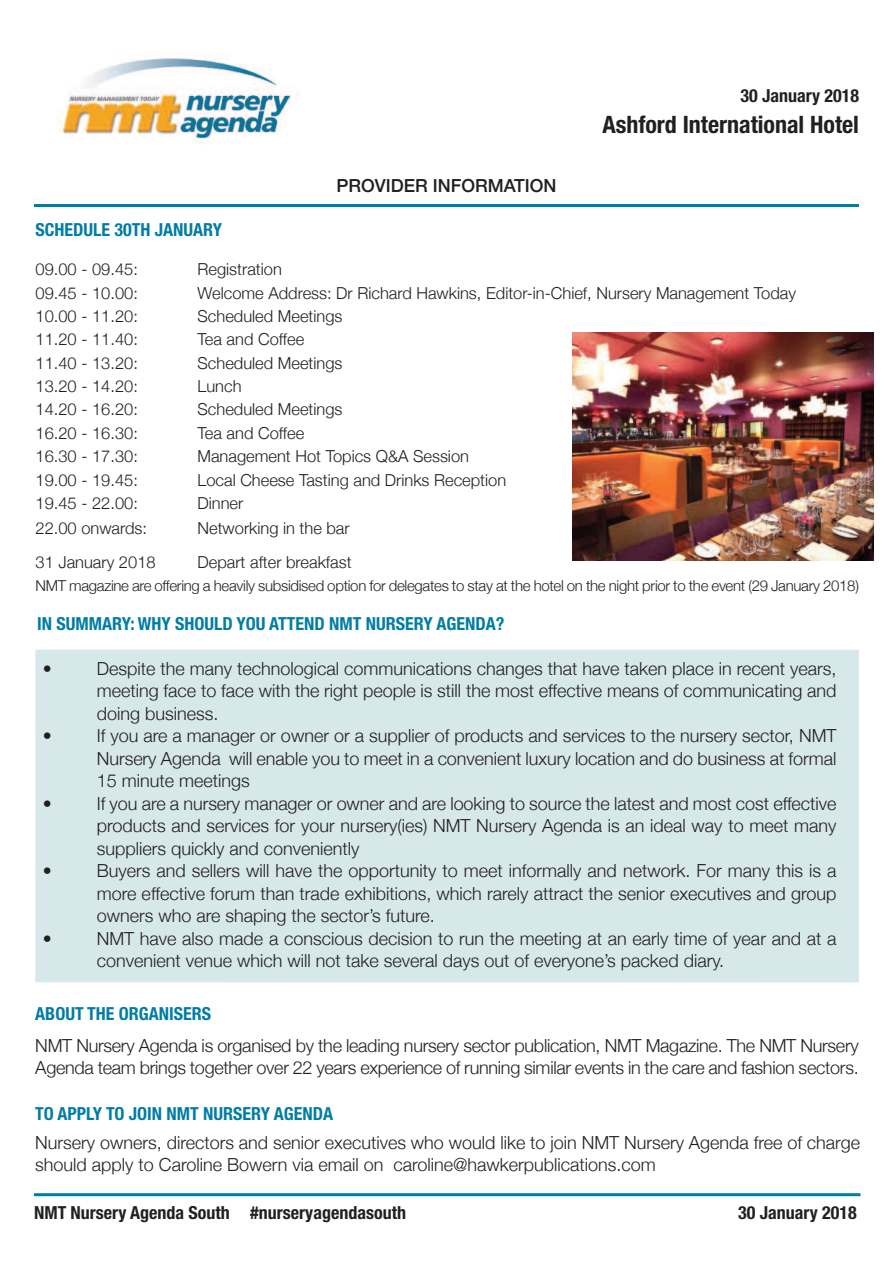
<style>
.page{position:relative;width:893px;height:1263px;background:#fff}
.page>*{position:absolute;margin:0;border:0;box-sizing:border-box;transform-origin:0 0}
.t1{font:700 condensed 24px "Helvetica Neue";color:#231f20}
.t2{font:300 18px/22.5px "Helvetica Neue";color:#231f20;text-align:justify}
.t3{font:700 condensed 18px "Helvetica Neue";color:#007da4}
.t4{font:700 condensed 18px "Helvetica Neue";color:#231f20}
.t5{font:500 18px "Helvetica Neue";color:#231f20}
.t6{font:300 16.5px "Helvetica Neue";color:#231f20}
.t7{font:300 15px "Helvetica Neue";letter-spacing:-.02em;color:#231f20}
</style>
<div class="page">
<hr style="left:34px;top:1193px;width:826px;height:3px;background:#007da4">
<hr style="left:34px;top:204px;width:825px;height:3px;background:#007da4">
<img style="left:58px;top:58px;width:240px;height:85px">
<div style="left:35px;top:650px;width:824px;height:332px;background:#d6e8e9"></div>
<img style="left:572px;top:332px;width:302px;height:229px">
<p class="t3" style="left:36px;top:215px;width:188px">SCHEDULE 30TH JANUARY</p>
<p class="t5" style="left:336px;top:174px;width:222px">PROVIDER INFORMATION</p>
<p class="t4" style="left:740px;top:81px;width:120px">30 January 2018</p>
<h1 class="t1" style="left:602px;top:105px;width:258px">Ashford International Hotel</h1>
<p class="t6" style="left:36px;top:259px;width:104px">09.00 - 09.45:</p>
<p class="t6" style="left:198px;top:259px;width:86px">Registration</p>
<p class="t6" style="left:36px;top:283px;width:104px">09.45 - 10.00:</p>
<p class="t6" style="left:198px;top:283px;width:600px">Welcome Address: Dr Richard Hawkins, Editor-in-Chief, Nursery Management Today</p>
<p class="t6" style="left:36px;top:306px;width:104px">10.00 - 11.20:</p>
<p class="t6" style="left:198px;top:306px;width:146px">Scheduled Meetings</p>
<p class="t6" style="left:36px;top:329px;width:104px">11.20 - 11.40:</p>
<p class="t6" style="left:198px;top:329px;width:108px">Tea and Coffee</p>
<p class="t6" style="left:36px;top:353px;width:104px">11.40 - 13.20:</p>
<p class="t6" style="left:198px;top:353px;width:146px">Scheduled Meetings</p>
<p class="t6" style="left:36px;top:376px;width:104px">13.20 - 14.20:</p>
<p class="t6" style="left:198px;top:376px;width:46px">Lunch</p>
<p class="t6" style="left:36px;top:399px;width:104px">14.20 - 16.20:</p>
<p class="t6" style="left:198px;top:399px;width:146px">Scheduled Meetings</p>
<p class="t6" style="left:36px;top:423px;width:104px">16.20 - 16.30:</p>
<p class="t6" style="left:198px;top:423px;width:108px">Tea and Coffee</p>
<p class="t6" style="left:36px;top:446px;width:104px">16.30 - 17.30:</p>
<p class="t6" style="left:198px;top:446px;width:273px">Management Hot Topics Q&amp;A Session</p>
<p class="t6" style="left:36px;top:470px;width:104px">19.00 - 19.45:</p>
<p class="t6" style="left:198px;top:470px;width:310px">Local Cheese Tasting and Drinks Reception</p>
<p class="t6" style="left:36px;top:493px;width:104px">19.45 - 22.00:</p>
<p class="t6" style="left:198px;top:493px;width:47px">Dinner</p>
<p class="t6" style="left:36px;top:518px;width:113px">22.00 onwards:</p>
<p class="t6" style="left:198px;top:518px;width:154px">Networking in the bar</p>
<p class="t6" style="left:36px;top:552px;width:122px">31 January 2018</p>
<p class="t6" style="left:198px;top:552px;width:156px">Depart after breakfast</p>
<p class="t7" style="left:36px;top:576px;width:825px">NMT magazine are offering a heavily subsidised option for delegates to stay at the hotel on the night prior to the event (29 January 2018)</p>
<p class="t3" style="left:37px;top:609px;width:469px">IN SUMMARY: WHY SHOULD YOU ATTEND NMT NURSERY AGENDA?</p>
<p class="t2" style="left:43px;top:656px;width:11px">•</p>
<p class="t2" style="left:97px;top:657px;width:741px">Despite the many technological communications changes that have taken place in recent years, meeting face to face with the right people is still the most effective means of communicating and doing business.</p>
<p class="t2" style="left:43px;top:724px;width:11px">•</p>
<p class="t2" style="left:97px;top:724px;width:741px">If you are a manager or owner or a supplier of products and services to the nursery sector, NMT Nursery Agenda will enable you to meet in a convenient luxury location and do business at formal 15 minute meetings</p>
<p class="t2" style="left:43px;top:791px;width:11px">•</p>
<p class="t2" style="left:97px;top:792px;width:741px">If you are a nursery manager or owner and are looking to source the latest and most cost effective products and services for your nursery(ies) NMT Nursery Agenda is an ideal way to meet many suppliers quickly and conveniently</p>
<p class="t2" style="left:43px;top:859px;width:11px">•</p>
<p class="t2" style="left:97px;top:859px;width:741px">Buyers and sellers will have the opportunity to meet informally and network. For many this is a more effective forum than trade exhibitions, which rarely attract the senior executives and group owners who are shaping the sector’s future.</p>
<p class="t2" style="left:43px;top:926px;width:11px">•</p>
<p class="t2" style="left:97px;top:927px;width:741px">NMT have also made a conscious decision to run the meeting at an early time of year and at a convenient venue which will not take several days out of everyone’s packed diary.</p>
<p class="t3" style="left:35px;top:999px;width:177px">ABOUT THE ORGANISERS</p>
<p class="t2" style="left:35px;top:1034px;width:825px">NMT Nursery Agenda is organised by the leading nursery sector publication, NMT Magazine. The NMT Nursery<br>Agenda team brings together over 22 years experience of running similar events in the care and fashion sectors.</p>
<p class="t3" style="left:35px;top:1099px;width:299px">TO APPLY TO JOIN NMT NURSERY AGENDA</p>
<p class="t2" style="left:35px;top:1131px;width:826px">Nursery owners, directors and senior executives who would like to join NMT Nursery Agenda free of charge should apply to Caroline Bowern via email on caroline@hawkerpublications.com</p>
<p class="t4" style="left:34px;top:1197px;width:374px">NMT Nursery Agenda South #nurseryagendasouth</p>
<p class="t4" style="left:738px;top:1197px;width:120px">30 January 2018</p>
</div>
